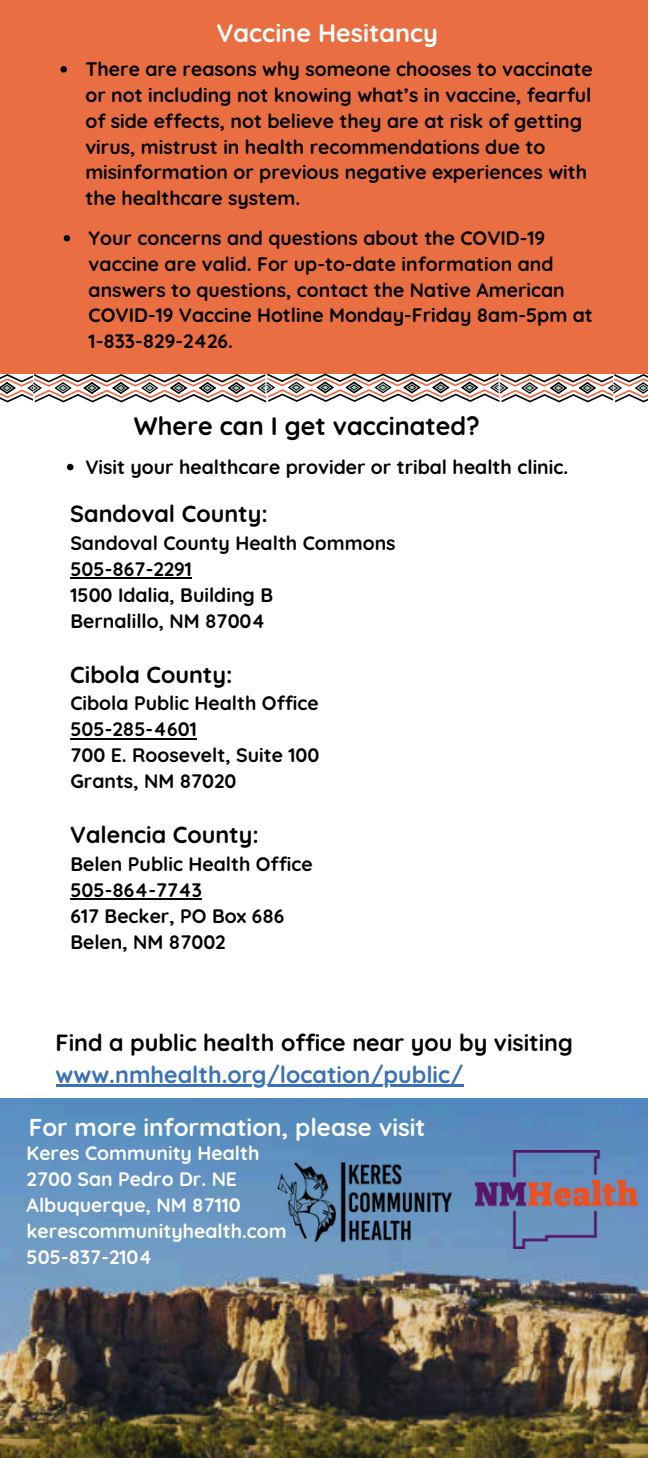
<style>
.page{position:relative;width:648px;height:1458px;background:#fff}
.page>*{position:absolute;margin:0;border:0;box-sizing:border-box;transform-origin:0 0}
.t1{font:700 25.2px "Quicksand";color:#000}
.t2{font:700 25.2px "Quicksand";color:#fff}
.t3{font:700 24.3px "Quicksand";color:#fff}
.t4{font:700 23.4px "Quicksand";color:#000}
.t5{font:700 23.4px "Quicksand";color:#3a70b4}
.t6{font:700 19.35px/25.9px "Quicksand";color:#000}
.t7{font:700 19.35px/25.9px "Quicksand";color:#fff}
</style>
<div class="page">
<div style="left:0;top:0;width:648px;height:373px;background:#e96e41"></div>
<img style="left:0;top:1098px;width:648px;height:360px">
<img style="left:271px;top:1105px;width:187px;height:189px">
<svg style="left:0;top:374px;width:648px;height:28px"></svg>
<img style="left:476px;top:1151px;width:162px;height:98px">
<svg style="left:67px;top:464px;width:7px;height:6px"></svg>
<svg style="left:60px;top:66px;width:7px;height:7px"></svg>
<svg style="left:64px;top:235px;width:6px;height:6px"></svg>
<hr style="left:70px;top:577px;width:122px;height:2px;background:#000">
<hr style="left:70px;top:738px;width:127px;height:1px;background:#000">
<hr style="left:70px;top:898px;width:132px;height:2px;background:#000">
<hr style="left:56px;top:1085px;width:407px;height:2px;background:#3a70b4">
<p class="t2" style="left:216px;top:17px;width:223px">Vaccine Hesitancy</p>
<h3 class="t6" style="left:85px;top:56px;width:509px">There are reasons why someone chooses to vaccinate or not including not knowing what’s in vaccine, fearful of side effects, not believe they are at risk of getting virus, mistrust in health recommendations due to misinformation or previous negative experiences with the healthcare system.</h3>
<h3 class="t6" style="left:89px;top:225px;width:506px">Your concerns and questions about the COVID-19 vaccine are valid. For up-to-date information and answers to questions, contact the Native American COVID-19 Vaccine Hotline Monday-Friday 8am-5pm at 1-833-829-2426.</h3>
<p class="t1" style="left:134px;top:410px;width:347px">Where can I get vaccinated?</p>
<p class="t6" style="left:85px;top:454px;width:484px">Visit your healthcare provider or tribal health clinic.</p>
<h3 class="t4" style="left:70px;top:499px;width:199px">Sandoval County:</h3>
<h3 class="t6" style="left:70px;top:530px;width:327px">Sandoval County Health Commons<br>505-867-2291</h3>
<h2 class="t6" style="left:70px;top:581px;width:204px">1500 Idalia, Building B<br>Bernalillo, NM 87004</h2>
<p class="t4" style="left:70px;top:659px;width:164px">Cibola County:</p>
<p class="t6" style="left:70px;top:690px;width:250px">Cibola Public Health Office<br>505-285-4601</p>
<p class="t6" style="left:70px;top:742px;width:251px">700 E. Roosevelt, Suite 100<br>Grants, NM 87020</p>
<p class="t4" style="left:70px;top:820px;width:190px">Valencia County:</p>
<p class="t6" style="left:70px;top:851px;width:244px">Belen Public Health Office<br>505-864-7743</p>
<h3 class="t6" style="left:70px;top:902px;width:216px">617 Becker, PO Box 686<br>Belen, NM 87002</h3>
<p class="t4" style="left:56px;top:1028px;width:519px">Find a public health office near you by visiting</p>
<p class="t5" style="left:56px;top:1060px;width:409px">www.nmhealth.org/location/public/</p>
<p class="t3" style="left:29px;top:1112px;width:398px">For more information, please visit</p>
<p class="t7" style="left:27px;top:1140px;width:262px">Keres Community Health<br>2700 San Pedro Dr. NE<br>Albuquerque, NM 87110 kerescommunityhealth.com</p>
<p class="t7" style="left:27px;top:1244px;width:127px">505-837-2104</p>
</div>
